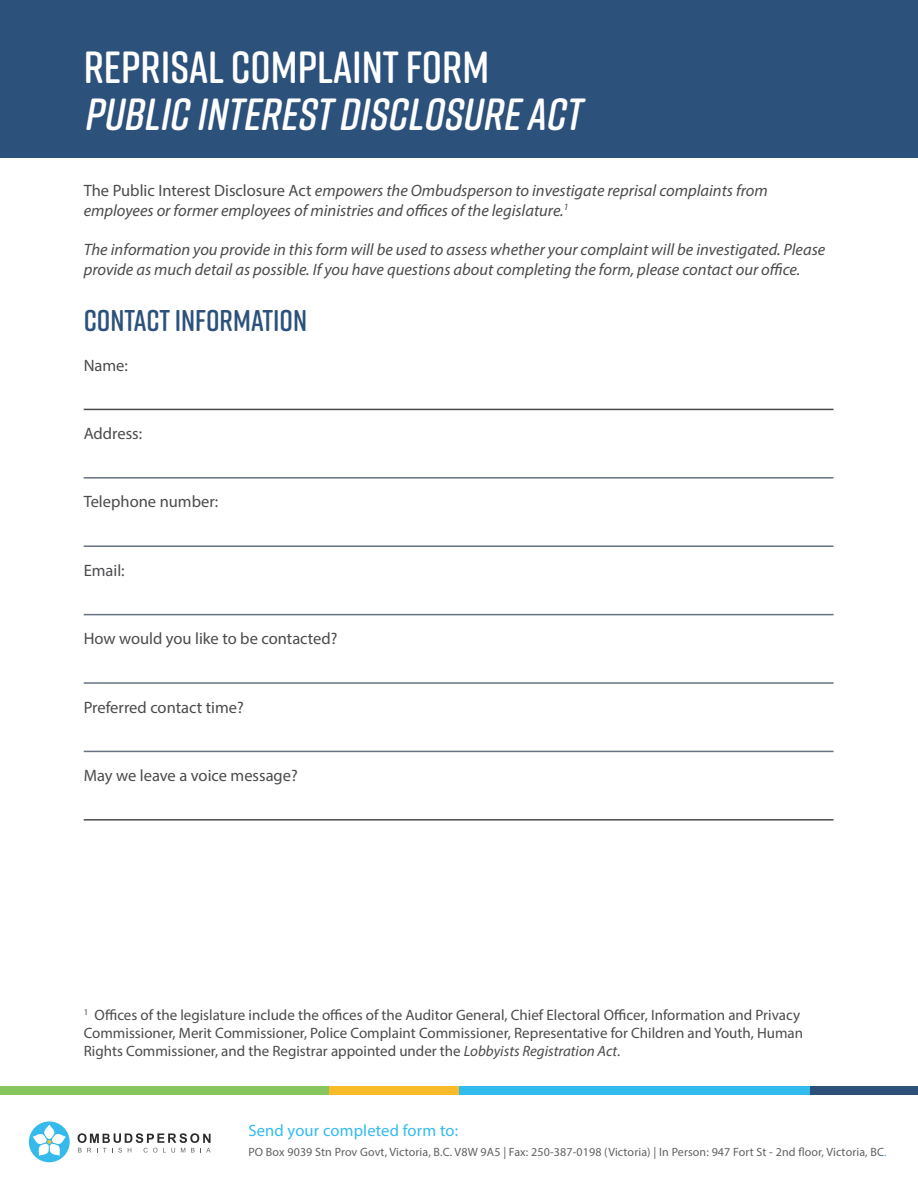
<style>
.page{position:relative;width:918px;height:1188px;background:#fff}
.page>*{position:absolute;margin:0;border:0;box-sizing:border-box;transform-origin:0 0}
.t1{font:italic 600 45px "Rift Soft";color:#fff}
.t2{font:600 45px "Rift Soft";color:#fff}
.t3{font:600 30px "Rift Soft";color:#2c517b}
.t4{font:italic 16.5px/19.8px "Myriad Pro";color:#4b4b4d}
.t5{font:16.5px "Myriad Pro";color:#4b4b4d}
.t6{font:16.5px "Myriad Pro";letter-spacing:.01em;color:#32bbed}
.t7{font:15px/18px "Myriad Pro";color:#4b4b4d}
.t8{font:12px "Myriad Pro";letter-spacing:.01em;color:#606163}
.s1{font-style:normal}
.s2{font-style:italic}
.s3{color:#32bbed}
</style>
<div class="page">
<div style="left:0;top:0;width:918px;height:158px;background:#2c517b"></div>
<div style="left:0;top:1086px;width:329px;height:9px;background:#87c65d"></div>
<div style="left:329px;top:1086px;width:130px;height:9px;background:#fabb2b"></div>
<div style="left:809px;top:1086px;width:109px;height:9px;background:#2e517a"></div>
<div style="left:459px;top:1086px;width:351px;height:9px;background:#32bbed"></div>
<svg style="left:78px;top:1133px;width:133px;height:20px"></svg>
<div style="left:29px;top:1121px;width:41px;height:41px;background:#36baec;border-radius:50%"></div>
<svg style="left:33px;top:1125px;width:33px;height:31px"></svg>
<hr style="left:84px;top:409px;width:750px;height:1px;background:#4b4b4d">
<hr style="left:84px;top:477px;width:750px;height:2px;background:#677383">
<hr style="left:84px;top:545px;width:750px;height:2px;background:#677383">
<hr style="left:84px;top:614px;width:750px;height:1px;background:#677383">
<hr style="left:84px;top:682px;width:750px;height:2px;background:#677383">
<hr style="left:84px;top:751px;width:750px;height:1px;background:#677383">
<hr style="left:84px;top:819px;width:750px;height:2px;background:#4b4b4d">
<h1 class="t2" style="left:84px;top:35px;width:407px">REPRISAL COMPLAINT FORM</h1>
<h1 class="t1" style="left:84px;top:82px;width:509px">PUBLICINTERESTDISCLOSUREACT</h1>
<p class="t4" style="left:84px;top:180px;width:686px"><span class="s1">The Public Interest Disclosure Act</span> empowers the Ombudsperson to investigate reprisal complaints from employees or former employees of ministries and offices of the legislature.<sup>1</sup></p>
<p class="t4" style="left:84px;top:240px;width:743px">The information you provide in this form will be used to assess whether your complaint will be investigated. Please provide as much detail as possible. If you have questions about completing the form, please contact our office.</p>
<h2 class="t3" style="left:84px;top:299px;width:225px">CONTACT INFORMATION</h2>
<p class="t5" style="left:84px;top:355px;width:46px">Name:</p>
<p class="t5" style="left:84px;top:423px;width:60px">Address:</p>
<p class="t5" style="left:84px;top:492px;width:136px">Telephone number:</p>
<p class="t5" style="left:84px;top:560px;width:43px">Email:</p>
<p class="t5" style="left:84px;top:628px;width:255px">How would you like to be contacted?</p>
<p class="t5" style="left:84px;top:697px;width:162px">Preferred contact time?</p>
<p class="t5" style="left:84px;top:765px;width:216px">May we leave a voice message?</p>
<p class="t7" style="left:84px;top:1006px;width:721px"><sup>1</sup> Offices of the legislature include the offices of the Auditor General, Chief Electoral Officer, Information and Privacy<br>Commissioner, Merit Commissioner, Police Complaint Commissioner, Representative for Children and Youth, Human<br>Rights Commissioner, and the Registrar appointed under the <span class="s2">Lobbyists Registration Act</span>.</p>
<p class="t6" style="left:248px;top:1120px;width:211px">Send your completed form to:</p>
<p class="t8" style="left:248px;top:1144px;width:640px">PO Box 9039 Stn Prov Govt, Victoria, B.C. V8W 9A5 | Fax: 250-387-0198 (Victoria) | In Person: 947 Fort St - 2nd floor, Victoria, BC<span class="s3">.</span></p>
</div>
